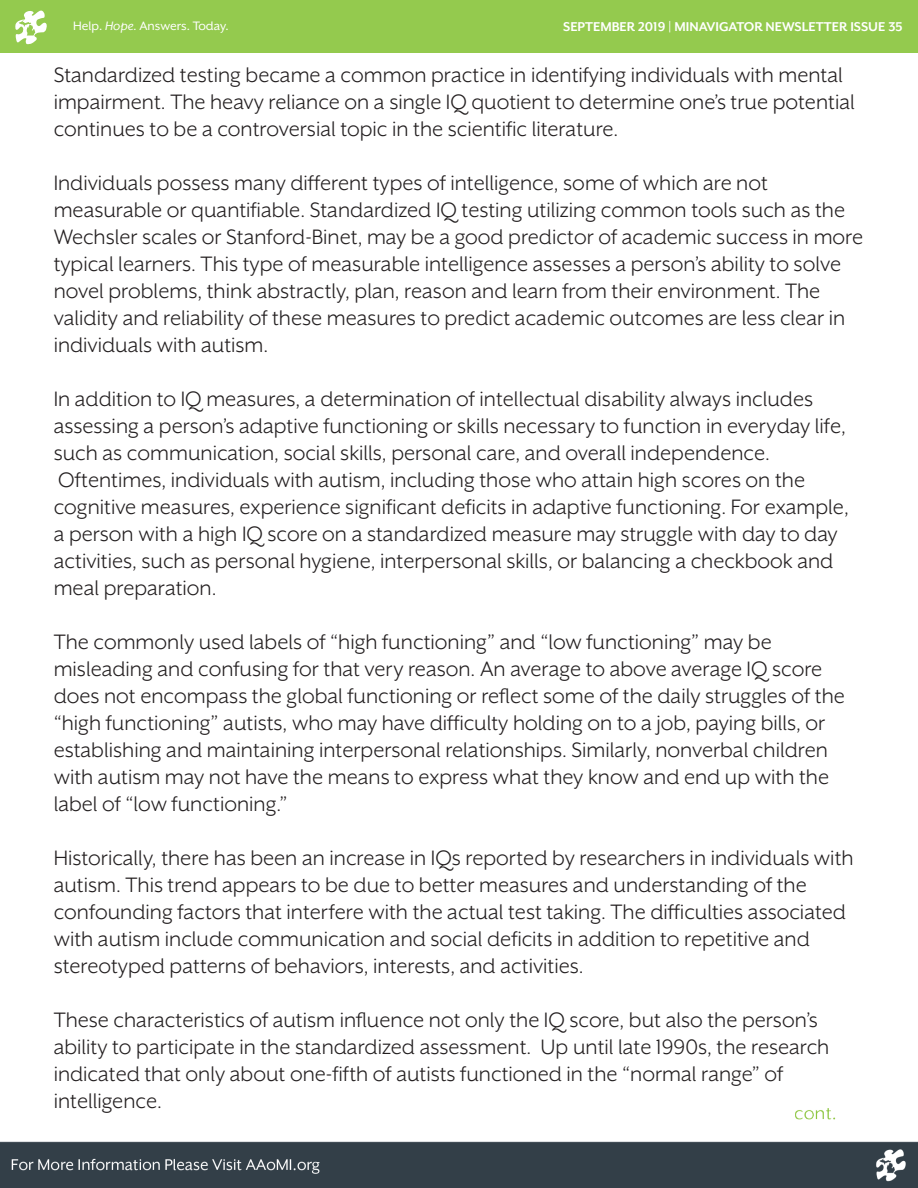
<style>
.page{position:relative;width:918px;height:1188px;background:#fff}
.page>*{position:absolute;margin:0;border:0;box-sizing:border-box;transform-origin:0 0}
.t1{font:24px/27px "Mr Eaves XL San OT";color:#231f20}
.t2{font:700 14.7px "Mr Eaves XL San OT";color:#fff}
.t3{font:14.1px "Mr Eaves XL San OT";color:#fff}
.s1{font-style:italic}
</style>
<div class="page">
<img style="left:0;top:1108px;width:918px;height:80px">
<div style="left:0;top:0;width:918px;height:52px;background:#94ca4e"></div>
<svg style="left:15px;top:10px;width:32px;height:34px"></svg>
<p class="t3" style="left:73px;top:19px;width:157px">Help. <span class="s1">Hope.</span> Answers. Today.</p>
<p class="t2" style="left:563px;top:19px;width:341px">SEPTEMBER 2019 | MINAVIGATOR NEWSLETTER ISSUE 35</p>
<p class="t1" style="left:54px;top:62px;width:803px">Standardized testing became a common practice in identifying individuals with mental impairment. The heavy reliance on a single IQ quotient to determine one’s true potential continues to be a controversial topic in the scientific literature.</p>
<p class="t1" style="left:54px;top:170px;width:811px">Individuals possess many different types of intelligence, some of which are not measurable or quantifiable. Standardized IQ testing utilizing common tools such as the Wechsler scales or Stanford-Binet, may be a good predictor of academic success in more typical learners. This type of measurable intelligence assesses a person’s ability to solve novel problems, think abstractly, plan, reason and learn from their environment. The validity and reliability of these measures to predict academic outcomes are less clear in individuals with autism.</p>
<p class="t1" style="left:54px;top:386px;width:797px">In addition to IQ measures, a determination of intellectual disability always includes assessing a person’s adaptive functioning or skills necessary to function in everyday life, such as communication, social skills, personal care, and overall independence.<br>Oftentimes, individuals with autism, including those who attain high scores on the cognitive measures, experience significant deficits in adaptive functioning. For example, a person with a high IQ score on a standardized measure may struggle with day to day activities, such as personal hygiene, interpersonal skills, or balancing a checkbook and meal preparation.</p>
<p class="t1" style="left:54px;top:629px;width:793px">The commonly used labels of “high functioning” and “low functioning” may be misleading and confusing for that very reason. An average to above average IQ score does not encompass the global functioning or reflect some of the daily struggles of the “high functioning” autists, who may have difficulty holding on to a job, paying bills, or establishing and maintaining interpersonal relationships. Similarly, nonverbal children with autism may not have the means to express what they know and end up with the label of “low functioning.”</p>
<p class="t1" style="left:54px;top:845px;width:801px">Historically, there has been an increase in IQs reported by researchers in individuals with autism. This trend appears to be due to better measures and understanding of the confounding factors that interfere with the actual test taking. The difficulties associated with autism include communication and social deficits in addition to repetitive and stereotyped patterns of behaviors, interests, and activities.</p>
<p class="t1" style="left:54px;top:1007px;width:777px">These characteristics of autism influence not only the IQ score, but also the person’s ability to participate in the standardized assessment. Up until late 1990s, the research indicated that only about one-fifth of autists functioned in the “normal range” of intelligence.</p>
</div>
